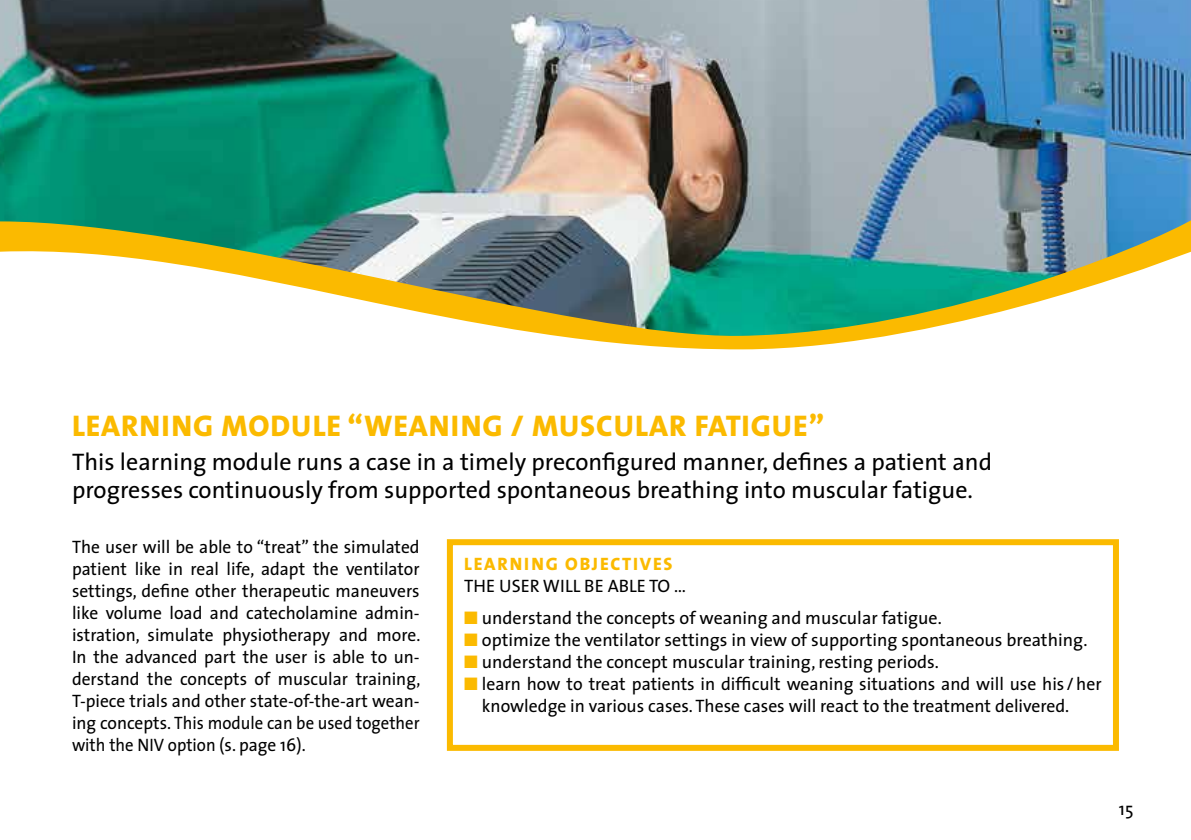
<style>
.page{position:relative;width:1191px;height:840px;background:#fff}
.page>*{position:absolute;margin:0;border:0;box-sizing:border-box;transform-origin:0 0}
.t1{font:800 30px "The Sans";letter-spacing:.03em;color:#fbba00}
.t2{font:24px/28px "The Sans";color:#000}
.t3{font:18px/22px "The Sans";color:#000;text-align:justify}
.t4{font:800 18px "The Sans";letter-spacing:.1em;color:#fbba00}
.s1{color:#fbba00}
</style>
<div class="page">
<img style="left:1px;top:0;width:1190px;height:210px">
<img style="left:0;top:0;width:1px;height:367px">
<svg style="left:0;top:210px;width:1191px;height:157px"></svg>
<div style="left:447px;top:539px;width:672px;height:211px;border:6px solid #fbba00"></div>
<h1 class="t1" style="left:72px;top:400px;width:754px">LEARNING MODULE “WEANING / MUSCULAR FATIGUE”</h1>
<h2 class="t2" style="left:72px;top:446px;width:921px">This learning module runs a case in a timely preconfigured manner, defines a patient and progresses continuously from supported spontaneous breathing into muscular fatigue.</h2>
<p class="t3" style="left:72px;top:534px;width:350px">The user will be able to “treat” the simulated patient like in real life, adapt the ventilator settings, define other therapeutic maneuvers like volume load and catecholamine admin&shy;istration, simulate physiotherapy and more.<br>In the advanced part the user is able to un&shy;derstand the concepts of muscular training, T-piece trials and other state-of-the-art wean&shy;ing concepts. This module can be used together with the NIV option (s. page 16).</p>
<p class="t4" style="left:464px;top:548px;width:210px">LEARNING OBJECTIVES</p>
<p class="t3" style="left:464px;top:573px;width:223px">THE USER WILL BE ABLE TO …</p>
<p class="t3" style="left:464px;top:605px;width:479px"><span class="s1">■</span> understand the concepts of weaning and muscular fatigue.</p>
<p class="t3" style="left:464px;top:627px;width:625px"><span class="s1">■</span> optimize the ventilator settings in view of supporting spontaneous breathing.</p>
<p class="t3" style="left:464px;top:649px;width:476px"><span class="s1">■</span> understand the concept muscular training, resting periods.</p>
<p class="t3" style="left:482px;top:671px;width:621px;text-indent:-18px"><span class="s1">■</span> learn how to treat patients in difficult weaning situations and will use his /her knowledge in various cases. These cases will react to the treatment delivered.</p>
<p class="t3" style="left:1119px;top:796px;width:16px">15</p>
</div>
